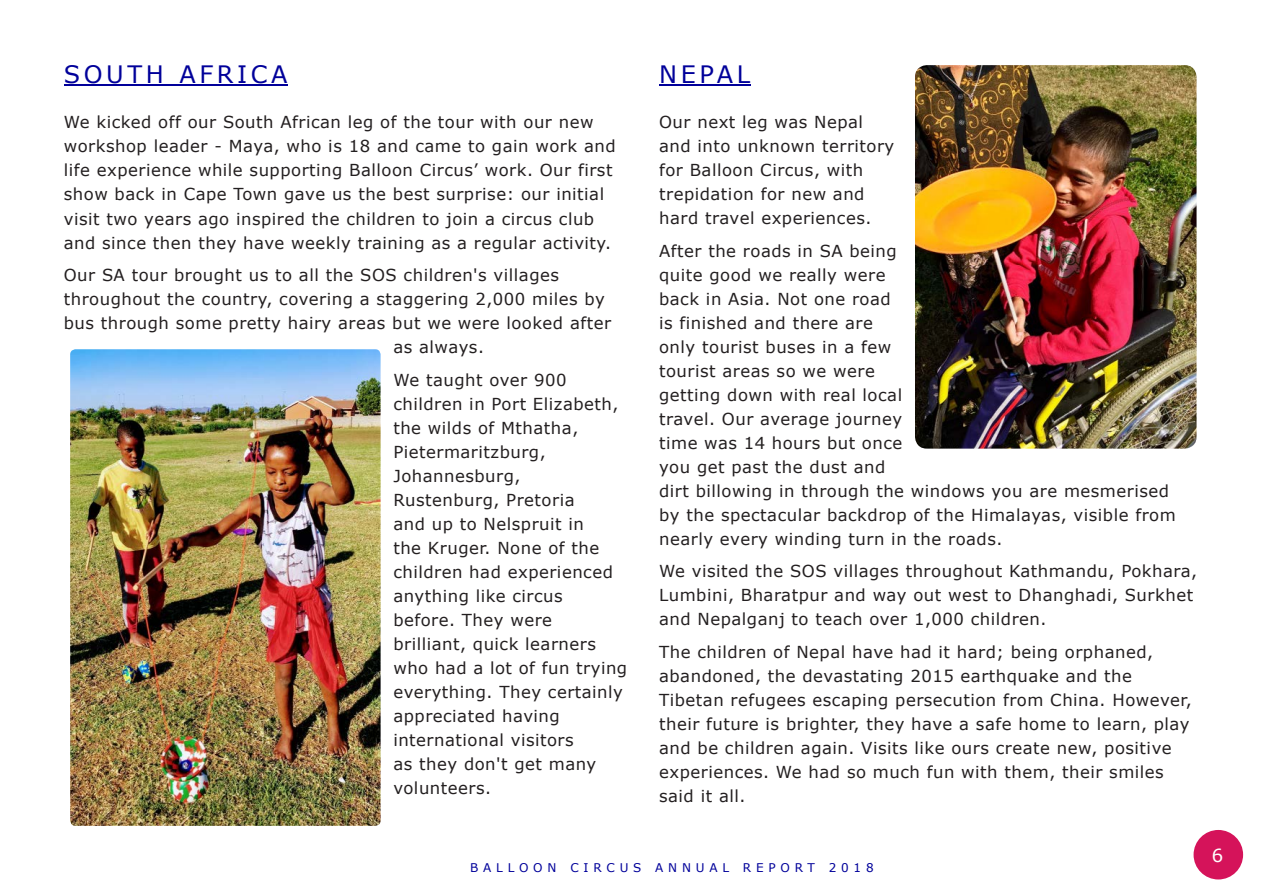
<style>
.page{position:relative;width:1263px;height:893px;background:#fff}
.page>*{position:absolute;margin:0;border:0;box-sizing:border-box;transform-origin:0 0}
.t1{font:24px "Verdana";letter-spacing:.15em;color:#01009a}
.t2{font:18px "Verdana";color:#fff}
.t3{font:16.5px/24px "Verdana";letter-spacing:.03em;color:#231f20}
.t4{font:12px "Verdana";letter-spacing:.4em;color:#01009a}
</style>
<div class="page">
<div style="left:1193px;top:830px;width:50px;height:49px;background:#d5135a;border-radius:50%"></div>
<hr style="left:64px;top:85px;width:224px;height:1px;background:#01009a">
<hr style="left:659px;top:84px;width:91px;height:2px;background:#01009a">
<img style="left:915px;top:65px;width:281px;height:384px">
<img style="left:70px;top:349px;width:311px;height:477px">
<h1 class="t1" style="left:64px;top:58px;width:225px">SOUTH AFRICA</h1>
<p class="t3" style="left:64px;top:110px;width:553px">We kicked off our South African leg of the tour with our new workshop leader - Maya, who is 18 and came to gain work and life experience while supporting Balloon Circus’ work. Our first show back in Cape Town gave us the best surprise: our initial visit two years ago inspired the children to join a circus club and since then they have weekly training as a regular activity.</p>
<p class="t3" style="left:64px;top:263px;width:497px">Our SA tour brought us to all the SOS children's villages</p>
<p class="t3" style="left:64px;top:287px;width:543px">throughout the country, covering a staggering 2,000 miles by</p>
<p class="t3" style="left:64px;top:311px;width:549px">bus through some pretty hairy areas but we were looked after</p>
<p class="t3" style="left:393px;top:335px;width:92px">as always.</p>
<p class="t3" style="left:393px;top:367px;width:235px">We taught over 900 children in Port Elizabeth, the wilds of Mthatha,<br>Pietermaritzburg,<br>Johannesburg,<br>Rustenburg, Pretoria<br>and up to Nelspruit in<br>the Kruger. None of the children had experienced anything like circus before. They were brilliant, quick learners who had a lot of fun trying everything. They certainly appreciated having international visitors<br>as they don't get many volunteers.</p>
<h1 class="t1" style="left:659px;top:58px;width:93px">NEPAL</h1>
<p class="t3" style="left:659px;top:110px;width:237px">Our next leg was Nepal and into unknown territory for Balloon Circus, with trepidation for new and hard travel experiences.</p>
<p class="t3" style="left:659px;top:238px;width:518px">After the roads in SA being<br>quite good we really were<br>back in Asia. Not one road<br>is finished and there are<br>only tourist buses in a few<br>tourist areas so we were<br>getting down with real local<br>travel. Our average journey<br>time was 14 hours but once<br>you get past the dust and<br>dirt billowing in through the windows you are mesmerised by the spectacular backdrop of the Himalayas, visible from nearly every winding turn in the roads.</p>
<p class="t3" style="left:659px;top:559px;width:539px">We visited the SOS villages throughout Kathmandu, Pokhara,<br>Lumbini, Bharatpur and way out west to Dhanghadi, Surkhet and Nepalganj to teach over 1,000 children.</p>
<p class="t3" style="left:659px;top:640px;width:534px">The children of Nepal have had it hard; being orphaned, abandoned, the devastating 2015 earthquake and the Tibetan refugees escaping persecution from China. However, their future is brighter, they have a safe home to learn, play and be children again. Visits like ours create new, positive experiences. We had so much fun with them, their smiles said it all.</p>
<p class="t4" style="left:470px;top:860px;width:405px">BALLOON CIRCUS ANNUAL REPORT 2018</p>
<p class="t2" style="left:1212px;top:843px;width:13px">6</p>
</div>
